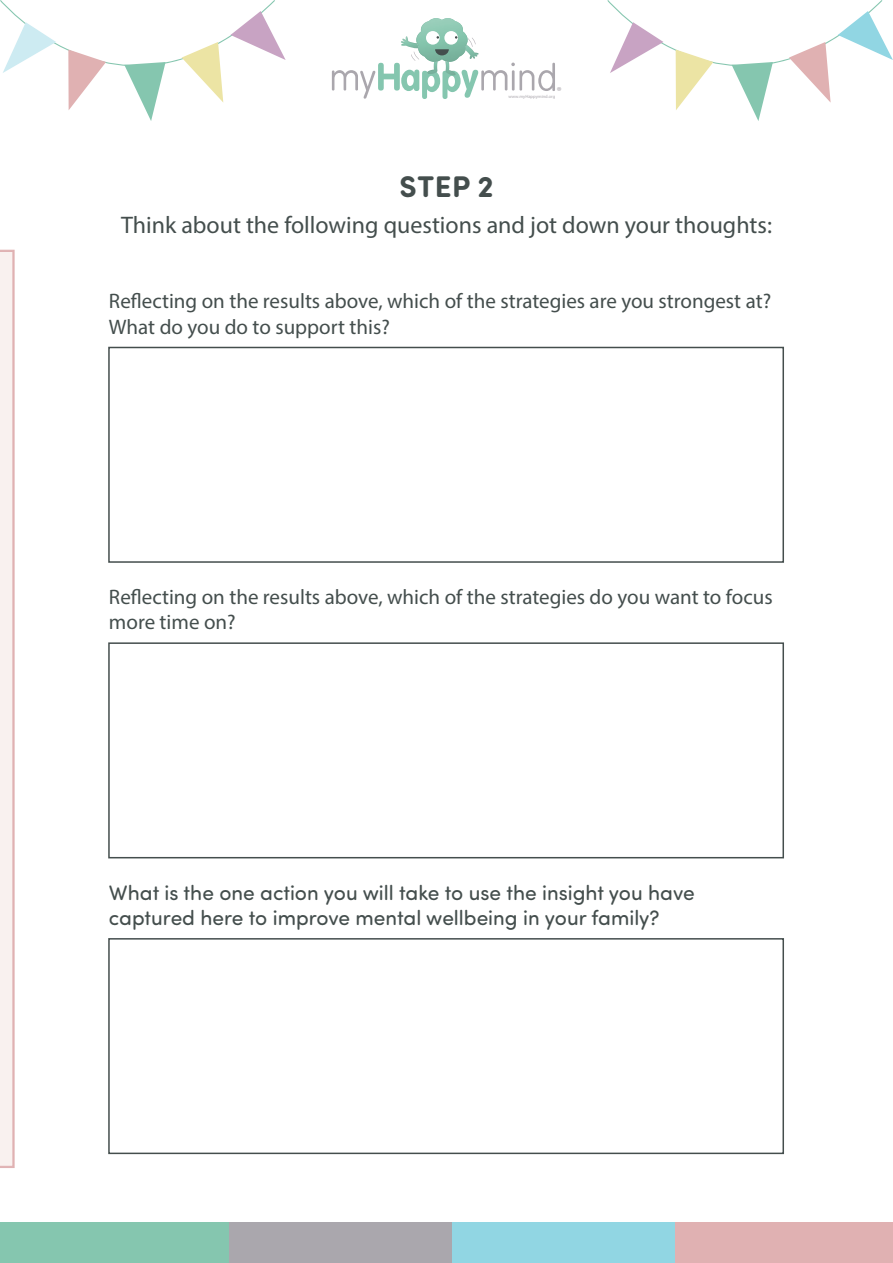
<style>
.page{position:relative;width:893px;height:1263px;background:#fff}
.page>*{position:absolute;margin:0;border:0;box-sizing:border-box;transform-origin:0 0}
.t1{font:700 30px "Sofia Pro Soft";color:#444e4d}
.t2{font:24px "Myriad Pro";color:#444e4d}
.t3{font:21px/25.2px "Myriad Pro";color:#444e4d}
.t4{font:21px/25.2px "Sofia Pro Soft";color:#444e4d}
.t5{font:11.7px "Myriad Pro";color:#aaa7ad}
.t6{font:4.5px "Myriad Pro";color:#aaa7ad}
</style>
<div class="page">
<svg style="left:0;top:250px;width:14px;height:918px"></svg>
<div style="left:108px;top:347px;width:676px;height:216px;border:2px solid #444e4d"></div>
<div style="left:108px;top:642px;width:676px;height:216px;border:2px solid #444e4d"></div>
<div style="left:108px;top:938px;width:676px;height:216px;border:2px solid #444e4d"></div>
<svg style="left:607px;top:0;width:286px;height:121px"></svg>
<svg style="left:0;top:0;width:286px;height:121px"></svg>
<svg style="left:332px;top:18px;width:223px;height:81px"></svg>
<div style="left:0;top:1222px;width:230px;height:41px;background:#85c6af"></div>
<div style="left:230px;top:1222px;width:222px;height:41px;background:#aaa7ad"></div>
<div style="left:452px;top:1222px;width:223px;height:41px;background:#91d6e3"></div>
<div style="left:675px;top:1222px;width:218px;height:41px;background:#e0b1b2"></div>
<p class="t5" style="left:557px;top:84px;width:6px">®</p>
<p class="t6" style="left:508px;top:94px;width:48px">www.myHappymind.org</p>
<p class="t1" style="left:400px;top:165px;width:96px">STEP 2</p>
<p class="t2" style="left:121px;top:210px;width:652px">Think about the following questions and jot down your thoughts:</p>
<p class="t3" style="left:109px;top:288px;width:664px">Reflecting on the results above, which of the strategies are you strongest at?<br>What do you do to support this?</p>
<p class="t3" style="left:109px;top:584px;width:665px">Reflecting on the results above, which of the strategies do you want to focus more time on?</p>
<p class="t4" style="left:109px;top:879px;width:587px">What is the one action you will take to use the insight you have captured here to improve mental wellbeing in your family?</p>
</div>
